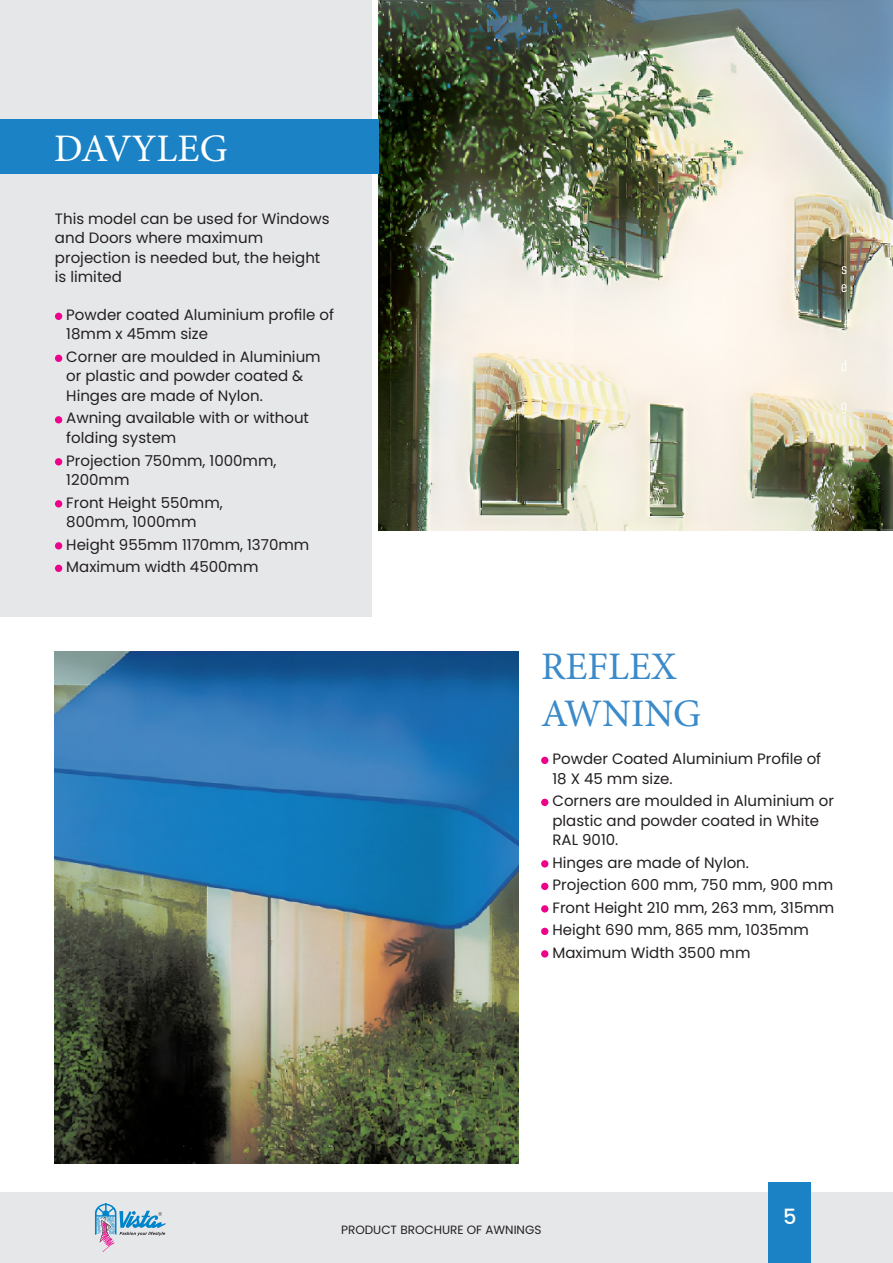
<style>
.page{position:relative;width:893px;height:1263px;background:#fff}
.page>*{position:absolute;margin:0;border:0;box-sizing:border-box;transform-origin:0 0}
.t1{font:39px/46.8px "Minion Pro";color:#3b8ac9}
.t2{font:39px "Minion Pro";color:#fff}
.t3{font:500 21px "Poppins";color:#fff}
.t4{font:15px/19.5px "Poppins";color:#231f20}
.t5{font:12px "Poppins";color:#231f20}
</style>
<div class="page">
<div style="left:0;top:1193px;width:893px;height:70px;background:#e6e7e9"></div>
<div style="left:768px;top:1182px;width:43px;height:81px;background:#1b82c5"></div>
<img style="left:378px;top:0;width:515px;height:531px">
<svg style="left:842px;top:266px;width:4px;height:8px"></svg>
<svg style="left:841px;top:284px;width:5px;height:8px"></svg>
<svg style="left:844px;top:320px;width:3px;height:11px"></svg>
<svg style="left:841px;top:360px;width:5px;height:11px"></svg>
<svg style="left:841px;top:403px;width:5px;height:10px"></svg>
<img style="left:54px;top:651px;width:465px;height:512px">
<div style="left:0;top:0;width:378px;height:617px;background:#e6e7e9"></div>
<div style="left:55px;top:313px;width:7px;height:7px;background:#ed028c;border-radius:50%"></div>
<div style="left:55px;top:355px;width:7px;height:7px;background:#ed028c;border-radius:50%"></div>
<div style="left:55px;top:416px;width:7px;height:7px;background:#ed028c;border-radius:50%"></div>
<div style="left:55px;top:458px;width:7px;height:7px;background:#ed028c;border-radius:50%"></div>
<div style="left:55px;top:500px;width:7px;height:7px;background:#ed028c;border-radius:50%"></div>
<div style="left:55px;top:542px;width:7px;height:7px;background:#ed028c;border-radius:50%"></div>
<div style="left:55px;top:565px;width:7px;height:7px;background:#ed028c;border-radius:50%"></div>
<div style="left:0;top:120px;width:378px;height:54px;background:#1b82c5"></div>
<div style="left:541px;top:757px;width:7px;height:7px;background:#ed028c;border-radius:50%"></div>
<div style="left:541px;top:799px;width:7px;height:7px;background:#ed028c;border-radius:50%"></div>
<div style="left:541px;top:860px;width:7px;height:7px;background:#ed028c;border-radius:50%"></div>
<div style="left:541px;top:883px;width:7px;height:7px;background:#ed028c;border-radius:50%"></div>
<div style="left:541px;top:905px;width:7px;height:7px;background:#ed028c;border-radius:50%"></div>
<div style="left:541px;top:928px;width:7px;height:7px;background:#ed028c;border-radius:50%"></div>
<div style="left:541px;top:950px;width:7px;height:7px;background:#ed028c;border-radius:50%"></div>
<svg style="left:95px;top:1204px;width:71px;height:48px"></svg>
<p class="t2" style="left:54px;top:122px;width:175px">DAVYLEG</p>
<p class="t4" style="left:55px;top:209px;width:276px">This model can be used for Windows and Doors where maximum projection is needed but, the height is limited</p>
<p class="t4" style="left:66px;top:305px;width:269px">Powder coated Aluminium profile of<br>18mm x 45mm size</p>
<p class="t4" style="left:66px;top:347px;width:256px">Corner are moulded in Aluminium or plastic and powder coated &amp;<br>Hinges are made of Nylon.</p>
<p class="t4" style="left:66px;top:409px;width:244px">Awning available with or without folding system</p>
<p class="t4" style="left:66px;top:451px;width:212px">Projection 750mm, 1000mm,<br>1200mm</p>
<p class="t4" style="left:66px;top:493px;width:158px">Front Height 550mm,<br>800mm, 1000mm</p>
<p class="t4" style="left:66px;top:535px;width:245px">Height 955mm 1170mm, 1370mm</p>
<p class="t4" style="left:66px;top:557px;width:194px">Maximum width 4500mm</p>
<p class="t1" style="left:541px;top:644px;width:161px">REFLEX<br>AWNING</p>
<p class="t4" style="left:552px;top:749px;width:270px">Powder Coated Aluminium Profile of<br>18 X 45 mm size.</p>
<p class="t4" style="left:552px;top:791px;width:283px">Corners are moulded in Aluminium or plastic and powder coated in White<br>RAL 9010.</p>
<p class="t4" style="left:552px;top:853px;width:198px">Hinges are made of Nylon.</p>
<p class="t4" style="left:552px;top:875px;width:282px">Projection 600 mm, 750 mm, 900 mm</p>
<p class="t4" style="left:552px;top:898px;width:283px">Front Height 210 mm, 263 mm, 315mm</p>
<p class="t4" style="left:552px;top:920px;width:258px">Height 690 mm, 865 mm, 1035mm</p>
<p class="t4" style="left:552px;top:943px;width:199px">Maximum Width 3500 mm</p>
<p class="t5" style="left:341px;top:1223px;width:202px">PRODUCT BROCHURE OF AWNINGS</p>
<h2 class="t3" style="left:783px;top:1204px;width:15px">5</h2>
</div>
